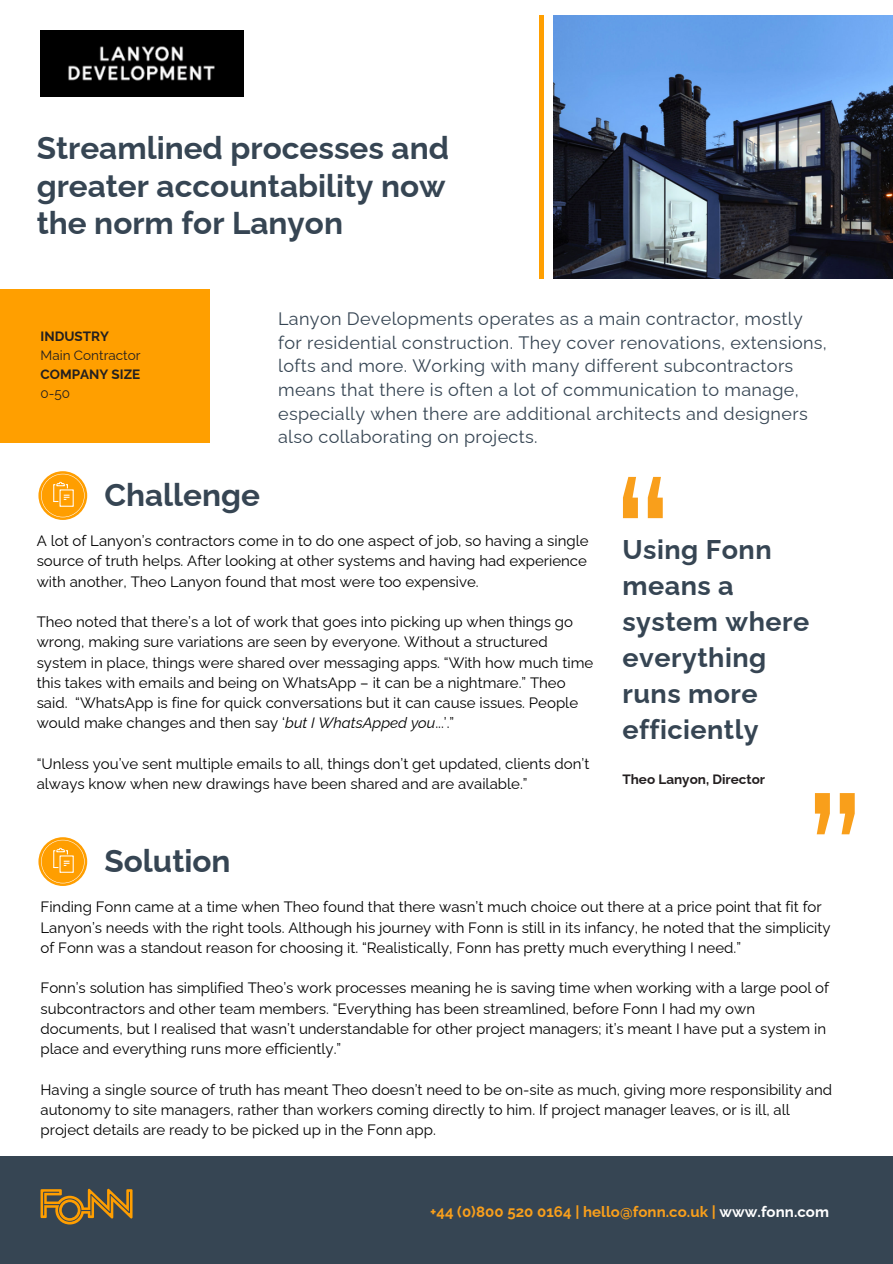
<style>
.page{position:relative;width:893px;height:1264px;background:#fff}
.page>*{position:absolute;margin:0;border:0;box-sizing:border-box;transform-origin:0 0}
.t1{font:500 180px "Raleway";color:#f99f1b}
.t2{font:700 31.5px/37.2px "Raleway";color:#364553;text-align:justify}
.t3{font:700 27px/36px "Raleway";letter-spacing:.02em;color:#364553}
.t4{font:18px/23.7px "Raleway";letter-spacing:.02em;color:#364553}
.t5{font:15px/20.2px "Raleway";color:#000}
.t6{font:700 15px "Raleway";letter-spacing:.005em;color:#f99f1b}
.t7{font:700 13.5px "Raleway";color:#231f20}
.t8{font:13.5px "Raleway";color:#231f20}
.s1{font-style:italic}
.s2{color:#fff}
</style>
<div class="page">
<div style="left:0;top:1156px;width:892px;height:107px;background:#364553"></div>
<svg style="left:40px;top:1188px;width:92px;height:36px"></svg>
<svg style="left:38px;top:471px;width:49px;height:49px"></svg>
<svg style="left:41px;top:474px;width:44px;height:43px;background:#ffb133"></svg>
<svg style="left:38px;top:837px;width:49px;height:49px"></svg>
<svg style="left:41px;top:839px;width:44px;height:44px;background:#ffb235"></svg>
<hr style="left:539px;top:15px;width:4px;height:264px;background:#ff9f00">
<div style="left:0;top:289px;width:209px;height:153px;background:#ff9f00"></div>
<img style="left:40px;top:30px;width:203px;height:67px">
<img style="left:553px;top:15px;width:339px;height:264px">
<h1 class="t2" style="left:37px;top:130px;width:414px">Streamlined processes and greater accountability now the norm for Lanyon</h1>
<h5 class="t7" style="left:40px;top:328px;width:70px">INDUSTRY</h5>
<h5 class="t8" style="left:40px;top:347px;width:101px">Main Contractor</h5>
<h5 class="t7" style="left:40px;top:366px;width:101px">COMPANY SIZE</h5>
<h2 class="t8" style="left:40px;top:386px;width:31px">0-50</h2>
<p class="t2" style="left:104px;top:476px;width:157px">Challenge</p>
<p class="t4" style="left:278px;top:307px;width:550px">Lanyon Developments operates as a main contractor, mostly for residential construction. They cover renovations, extensions, lofts and more. Working with many different subcontractors means that there is often a lot of communication to manage, especially when there are additional architects and designers also collaborating on projects.</p>
<p class="t1" style="left:673px;top:556px;width:62px;rotate:-180deg">”</p>
<h3 class="t5" style="left:37px;top:530px;width:553px;text-align:justify">A lot of Lanyon’s contractors come in to do one aspect of job, so having a single source of truth helps. After looking at other systems and having had experience with another, Theo Lanyon found that most were too expensive.</h3>
<p class="t5" style="left:37px;top:611px;width:558px">Theo noted that there’s a lot of work that goes into picking up when things go wrong, making sure variations are seen by everyone. Without a structured system in place, things were shared over messaging apps. “With how much time this takes with emails and being on WhatsApp – it can be a nightmare.” Theo said. “WhatsApp is fine for quick conversations but it can cause issues. People would make changes and then say ‘<span class="s1">but I WhatsApped you</span>...’.”</p>
<h1 class="t5" style="left:37px;top:753px;width:554px">“Unless you’ve sent multiple emails to all, things don’t get updated, clients don’t always know when new drawings have been shared and are available.”</h1>
<h6 class="t2" style="left:104px;top:842px;width:128px">Solution</h6>
<p class="t3" style="left:622px;top:532px;width:188px">Using Fonn means a system where everything runs more efficiently</p>
<p class="t7" style="left:622px;top:771px;width:144px">Theo Lanyon, Director</p>
<p class="t1" style="left:803px;top:755px;width:62px">”</p>
<h5 class="t5" style="left:40px;top:896px;width:791px">Finding Fonn came at a time when Theo found that there wasn’t much choice out there at a price point that fit for<br>Lanyon’s needs with the right tools. Although his journey with Fonn is still in its infancy, he noted that the simplicity of Fonn was a standout reason for choosing it. “Realistically, Fonn has pretty much everything I need.”</h5>
<h5 class="t5" style="left:40px;top:977px;width:790px">Fonn’s solution has simplified Theo’s work processes meaning he is saving time when working with a large pool of subcontractors and other team members. “Everything has been streamlined, before Fonn I had my own documents, but I realised that wasn’t understandable for other project managers; it’s meant I have put a system in place and everything runs more efficiently.”</h5>
<h4 class="t5" style="left:40px;top:1079px;width:793px">Having a single source of truth has meant Theo doesn’t need to be on-site as much, giving more responsibility and autonomy to site managers, rather than workers coming directly to him. If project manager leaves, or is ill, all project details are ready to be picked up in the Fonn app.</h4>
<h5 class="t6" style="left:430px;top:1202px;width:400px">+44 (0)800 520 0164 | hello@fonn.co.uk | <span class="s2">www.fonn.com</span></h5>
</div>
